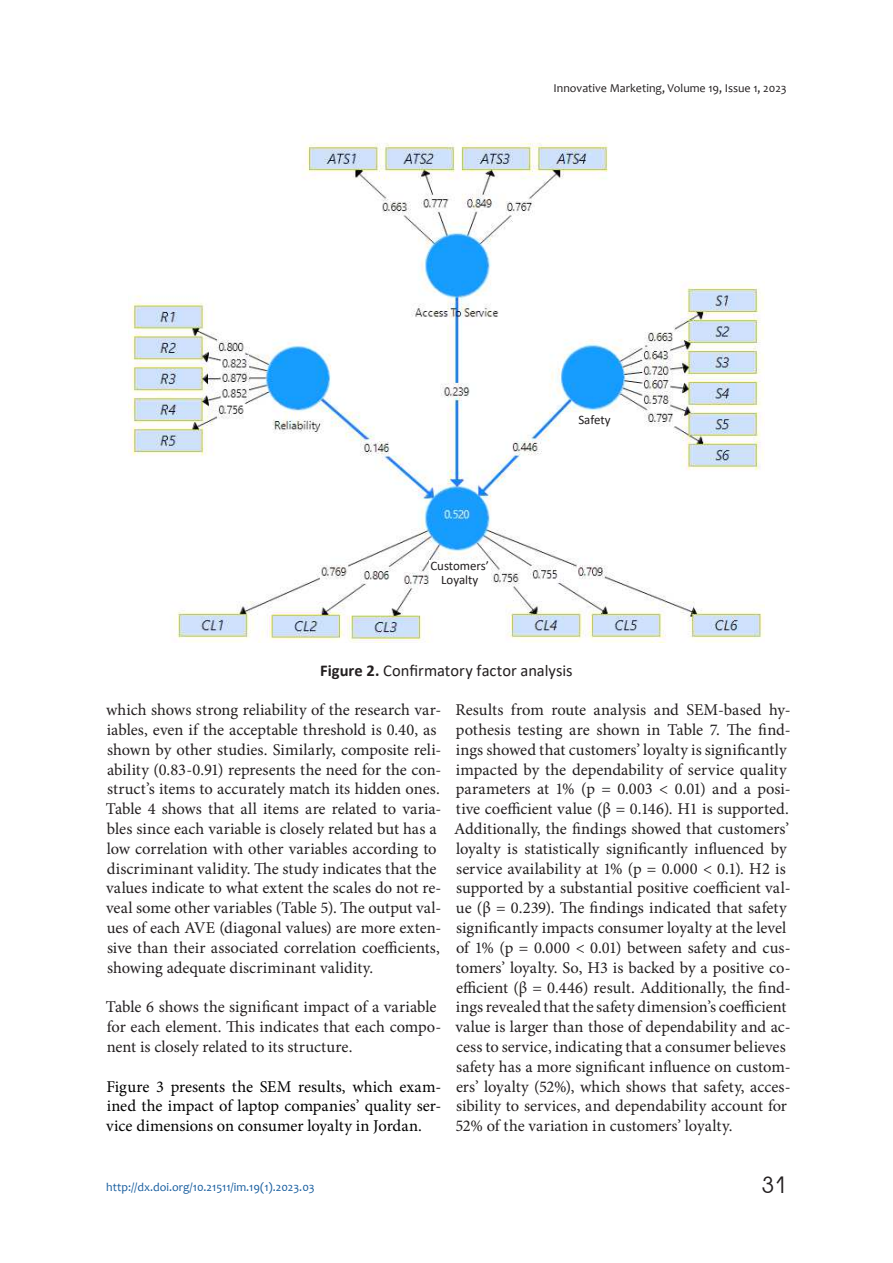
<style>
.page{position:relative;width:893px;height:1263px;background:#fff}
.page>*{position:absolute;margin:0;border:0;box-sizing:border-box;transform-origin:0 0}
.t1{font:22.5px "Avant Garde Gothic C";color:#231f20}
.t2{font:16.5px/19.8px "Minion Pro";letter-spacing:.005em;color:#231f20}
.t3{font:16.5px/19.8px "Minion Pro";letter-spacing:.005em;color:#000;text-align:justify}
.t4{font:16.5px "Calibri";color:#231f20}
.t5{font:12.9px/14px "Calibri";color:#231f20;text-align:center}
.t6{font:12px "Candara";color:#175d9e}
.t7{font:12px "Candara";color:#231f20}
.s1{font-weight:700}
</style>
<div class="page">
<img style="left:129px;top:136px;width:635px;height:507px">
<div style="left:561px;top:415px;width:67px;height:19px;background:#fff"></div>
<div style="left:430px;top:560px;width:60px;height:26px;background:#fff"></div>
<p class="t7" style="left:554px;top:83px;width:235px">Innovative Marketing, Volume 19, Issue 1, 2023</p>
<p class="t5" style="left:430px;top:560px;width:60px">Customers’<br>Loyalty</p>
<p class="t5" style="left:578px;top:413px;width:34px">Safety</p>
<p class="t4" style="left:320px;top:659px;width:254px"><span class="s1">Figure 2.</span> Confirmatory factor analysis</p>
<p class="t2" style="left:106px;top:702px;width:337px">which shows strong reliability of the research var&shy;iables, even if the acceptable threshold is 0.40, as shown by other studies. Similarly, composite reli&shy;ability (0.83-0.91) represents the need for the con&shy;struct’s items to accurately match its hidden ones.<br>Table 4 shows that all items are related to varia&shy;bles since each variable is closely related but has a low correlation with other variables according to discriminant validity. The study indicates that the values indicate to what extent the scales do not re&shy;veal some other variables (Table 5). The output val&shy;ues of each AVE (diagonal values) are more exten&shy;sive than their associated correlation coefficients, showing adequate discriminant validity.</p>
<p class="t2" style="left:106px;top:999px;width:337px">Table 6 shows the significant impact of a variable for each element. This indicates that each compo&shy;nent is closely related to its structure.</p>
<p class="t3" style="left:106px;top:1078px;width:337px">Figure 3 presents the SEM results, which exam&shy;ined the impact of laptop companies’ quality ser&shy;vice dimensions on consumer loyalty in Jordan.</p>
<p class="t2" style="left:454px;top:702px;width:338px">Results from route analysis and SEM-based hy&shy;pothesis testing are shown in Table 7. The find&shy;ings showed that customers’ loyalty is significantly impacted by the dependability of service quality parameters at 1% (p = 0.003 &lt; 0.01) and a posi&shy;tive coefficient value (β = 0.146). H1 is supported.<br>Additionally, the findings showed that customers’ loyalty is statistically significantly influenced by service availability at 1% (p = 0.000 &lt; 0.1). H2 is supported by a substantial positive coefficient val&shy;ue (β = 0.239). The findings indicated that safety significantly impacts consumer loyalty at the level of 1% (p = 0.000 &lt; 0.01) between safety and cus&shy;tomers’ loyalty. So, H3 is backed by a positive co&shy;efficient (β = 0.446) result. Additionally, the find&shy;ings revealed that the safety dimension’s coefficient value is larger than those of dependability and ac&shy;cess to service, indicating that a consumer believes safety has a more significant influence on custom&shy;ers’ loyalty (52%), which shows that safety, acces&shy;sibility to services, and dependability account for 52% of the variation in customers’ loyalty.</p>
<p class="t6" style="left:106px;top:1182px;width:210px">http://dx.doi.org/10.21511/im.19(1).2023.03</p>
<h1 class="t1" style="left:762px;top:1172px;width:26px">31</h1>
</div>
